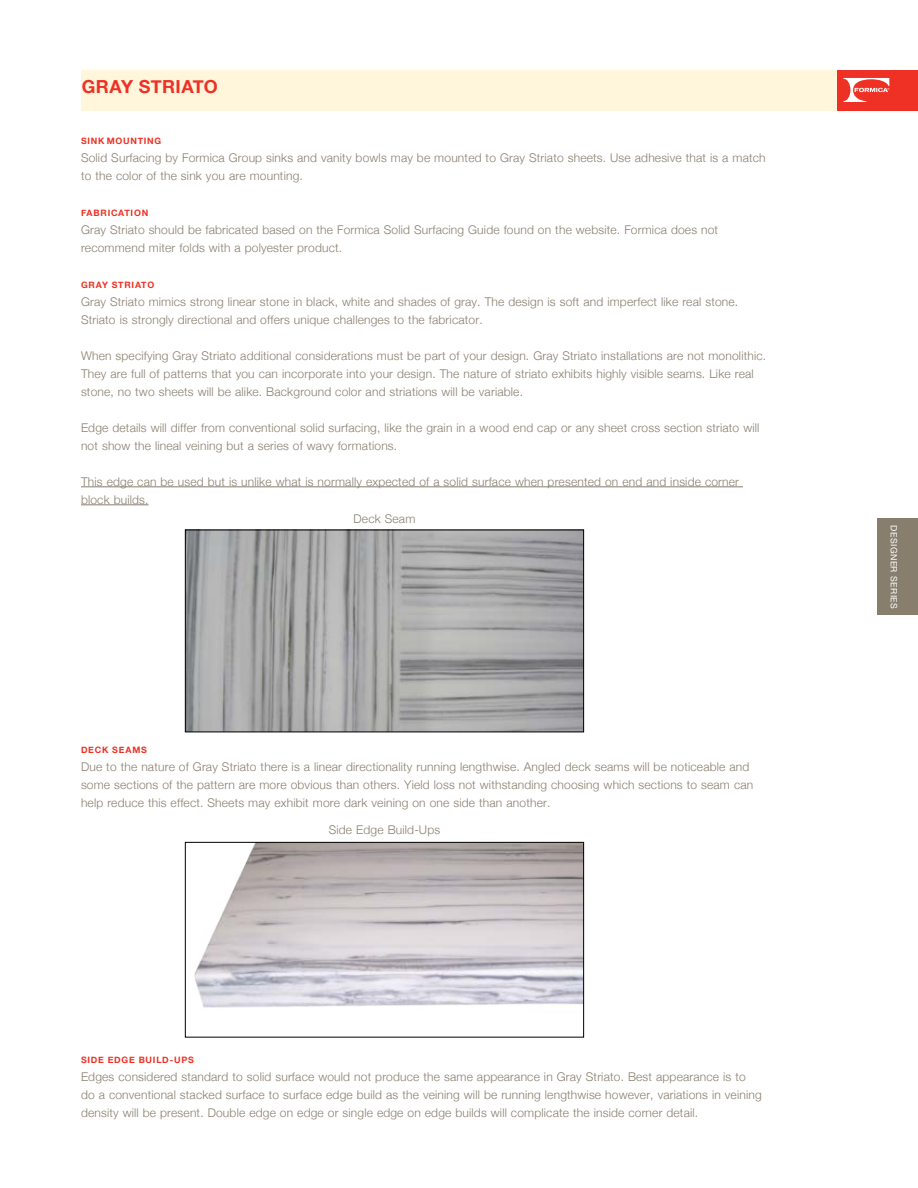
<style>
.page{position:relative;width:918px;height:1188px;background:#fff}
.page>*{position:absolute;margin:0;border:0;box-sizing:border-box;transform-origin:0 0}
.t1{font:700 18px "Helvetica Neue";letter-spacing:.02em;color:#ee3124}
.t2{font:300 12px/18px "Helvetica Neue";letter-spacing:.015em;color:#887e6e}
.t3{font:700 8.85px "Helvetica Neue";letter-spacing:.085em;color:#ee3124}
.t4{font:8.85px "Helvetica Neue";letter-spacing:.05em;color:#fff}
</style>
<div class="page">
<div style="left:81px;top:70px;width:756px;height:41px;background:#fff6dc"></div>
<div style="left:837px;top:70px;width:81px;height:41px;background:#ee3124"></div>
<svg style="left:843px;top:78px;width:46px;height:24px"></svg>
<hr style="left:81px;top:487px;width:662px;height:1px;background:#887e6e">
<hr style="left:81px;top:505px;width:68px;height:1px;background:#887e6e">
<div style="left:877px;top:519px;width:41px;height:96px;background:#887e6e"></div>
<img style="left:187px;top:532px;width:395px;height:198px">
<div style="left:185px;top:530px;width:399px;height:202px;border:1px solid #000"></div>
<img style="left:194px;top:844px;width:388px;height:164px">
<div style="left:185px;top:842px;width:399px;height:196px;border:1px solid #000"></div>
<h1 class="t1" style="left:82px;top:73px;width:138px">GRAY STRIATO</h1>
<p class="t3" style="left:81px;top:134px;width:82px">SINK MOUNTING</p>
<p class="t2" style="left:81px;top:148px;width:686px">Solid Surfacing by Formica Group sinks and vanity bowls may be mounted to Gray Striato sheets. Use adhesive that is a match to the color of the sink you are mounting.</p>
<p class="t3" style="left:81px;top:206px;width:69px">FABRICATION</p>
<p class="t2" style="left:81px;top:220px;width:639px">Gray Striato should be fabricated based on the Formica Solid Surfacing Guide found on the website. Formica does not recommend miter folds with a polyester product.</p>
<p class="t3" style="left:81px;top:278px;width:75px">GRAY STRIATO</p>
<p class="t2" style="left:81px;top:292px;width:659px">Gray Striato mimics strong linear stone in black, white and shades of gray. The design is soft and imperfect like real stone.<br>Striato is strongly directional and offers unique challenges to the fabricator.</p>
<p class="t2" style="left:81px;top:346px;width:687px">When specifying Gray Striato additional considerations must be part of your design. Gray Striato installations are not monolithic.<br>They are full of patterns that you can incorporate into your design. The nature of striato exhibits highly visible seams. Like real stone, no two sheets will be alike. Background color and striations will be variable.</p>
<p class="t2" style="left:81px;top:418px;width:680px">Edge details will differ from conventional solid surfacing, like the grain in a wood end cap or any sheet cross section striato will not show the lineal veining but a series of wavy formations.</p>
<p class="t2" style="left:81px;top:472px;width:660px">This edge can be used but is unlike what is normally expected of a solid surface when presented on end and inside corner block builds.</p>
<p class="t2" style="left:354px;top:509px;width:63px">Deck Seam</p>
<p class="t3" style="left:81px;top:743px;width:67px">DECK SEAMS</p>
<p class="t2" style="left:81px;top:757px;width:674px">Due to the nature of Gray Striato there is a linear directionality running lengthwise. Angled deck seams will be noticeable and some sections of the pattern are more obvious than others. Yield loss not withstanding choosing which sections to seam can help reduce this effect. Sheets may exhibit more dark veining on one side than another.</p>
<p class="t2" style="left:329px;top:820px;width:113px">Side Edge Build-Ups</p>
<p class="t3" style="left:81px;top:1053px;width:114px">SIDE EDGE BUILD-UPS</p>
<p class="t2" style="left:81px;top:1067px;width:682px">Edges considered standard to solid surface would not produce the same appearance in Gray Striato. Best appearance is to do a conventional stacked surface to surface edge build as the veining will be running lengthwise however, variations in veining density will be present. Double edge on edge or single edge on edge builds will complicate the inside corner detail.</p>
<p class="t4" style="left:899px;top:525px;width:85px;rotate:90deg">DESIGNER SERIES</p>
</div>
